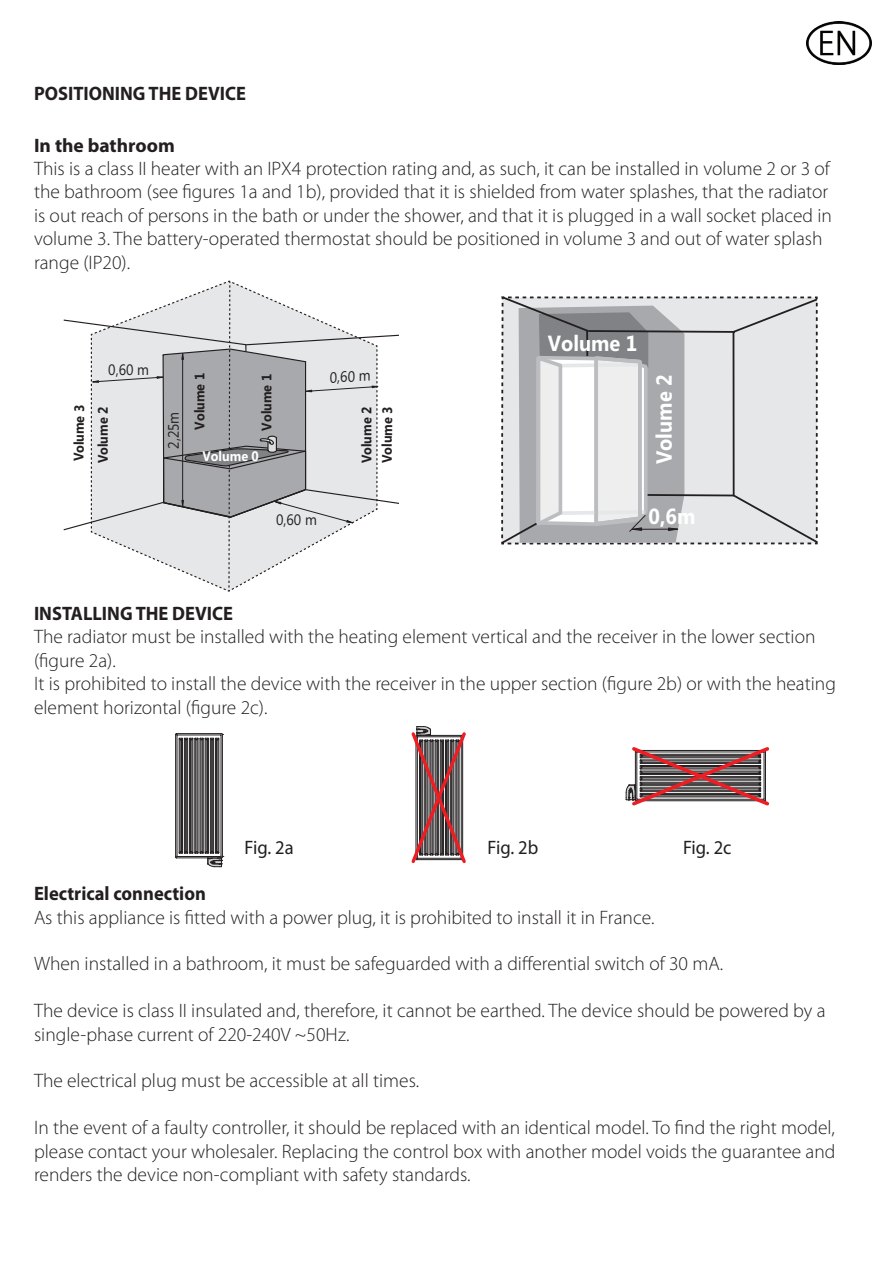
<style>
.page{position:relative;width:893px;height:1263px;background:#fff}
.page>*{position:absolute;margin:0;border:0;box-sizing:border-box;transform-origin:0 0}
.t1{font:700 21.9px "Segoe";color:#fff;scale:.91 1}
.t2{font:300 19.5px/23.4px "Myriad Pro";color:#231f20}
.t3{font:700 19.5px "Myriad Pro";color:#231f20;scale:.95 1}
.t4{font:19.5px "Myriad Pro";color:#231f20;scale:.95 1}
.t5{font:700 19.5px "Myriad Pro";color:#231f20}
.t6{font:15.15px "Segoe";color:#231f20;scale:.91 1}
.t7{font:15px "Segoe";color:#231f20;scale:.92 1}
.t8{font:700 13.8px "Segoe";color:#231f20;scale:.91 1}
.t9{font:700 13.8px "Segoe";color:#fff;scale:.91 1}
</style>
<div class="page">
<img style="left:806px;top:21px;width:66px;height:44px">
<svg style="left:64px;top:280px;width:335px;height:311px"></svg>
<svg style="left:501px;top:296px;width:317px;height:249px;background:#cfd0d2"></svg>
<svg style="left:176px;top:734px;width:46px;height:124px"></svg>
<hr style="left:212px;top:740px;width:1px;height:112px;background:#231f20">
<hr style="left:210px;top:739px;width:1px;height:114px;background:#231f20">
<hr style="left:205px;top:739px;width:1px;height:114px;background:#231f20">
<hr style="left:207px;top:740px;width:1px;height:112px;background:#231f20">
<hr style="left:185px;top:740px;width:1px;height:112px;background:#231f20">
<hr style="left:187px;top:739px;width:1px;height:114px;background:#231f20">
<hr style="left:180px;top:740px;width:1px;height:112px;background:#231f20">
<hr style="left:182px;top:739px;width:1px;height:114px;background:#231f20">
<hr style="left:190px;top:740px;width:1px;height:112px;background:#231f20">
<hr style="left:193px;top:739px;width:1px;height:114px;background:#231f20">
<hr style="left:198px;top:739px;width:1px;height:114px;background:#231f20">
<hr style="left:201px;top:740px;width:1px;height:112px;background:#231f20">
<hr style="left:203px;top:739px;width:1px;height:114px;background:#231f20">
<hr style="left:175px;top:734px;width:1px;height:123px;background:#231f20">
<hr style="left:177px;top:735px;width:1px;height:121px;background:#231f20">
<hr style="left:179px;top:739px;width:1px;height:114px;background:#231f20">
<hr style="left:211px;top:740px;width:1px;height:112px;background:#231f20">
<hr style="left:206px;top:740px;width:1px;height:112px;background:#231f20">
<hr style="left:202px;top:740px;width:1px;height:112px;background:#231f20">
<hr style="left:208px;top:739px;width:1px;height:114px;background:#231f20">
<hr style="left:213px;top:739px;width:1px;height:114px;background:#231f20">
<hr style="left:195px;top:739px;width:1px;height:114px;background:#231f20">
<hr style="left:192px;top:740px;width:1px;height:112px;background:#231f20">
<hr style="left:189px;top:739px;width:1px;height:114px;background:#231f20">
<hr style="left:186px;top:740px;width:1px;height:112px;background:#231f20">
<hr style="left:184px;top:739px;width:1px;height:114px;background:#231f20">
<hr style="left:181px;top:740px;width:1px;height:112px;background:#231f20">
<hr style="left:200px;top:739px;width:1px;height:114px;background:#231f20">
<hr style="left:197px;top:740px;width:1px;height:112px;background:#231f20">
<hr style="left:218px;top:740px;width:1px;height:112px;background:#231f20">
<hr style="left:215px;top:739px;width:1px;height:114px;background:#231f20">
<hr style="left:222px;top:734px;width:1px;height:123px;background:#231f20">
<svg style="left:175px;top:733px;width:48px;height:7px"></svg>
<hr style="left:221px;top:735px;width:1px;height:121px;background:#231f20">
<hr style="left:219px;top:739px;width:1px;height:114px;background:#231f20">
<hr style="left:216px;top:740px;width:1px;height:112px;background:#231f20">
<svg style="left:175px;top:851px;width:49px;height:16px"></svg>
<svg style="left:626px;top:747px;width:144px;height:59px"></svg>
<svg style="left:411px;top:726px;width:55px;height:137px"></svg>
<p class="t3" style="left:34px;top:80px;width:225px">POSITIONING THE DEVICE</p>
<p class="t5" style="left:34px;top:132px;width:142px">In the bathroom</p>
<p class="t2" style="left:34px;top:157px;width:799px">This is a class II heater with an IPX4 protection rating and, as such, it can be installed in volume 2 or 3 of the bathroom (see figures 1a and 1b), provided that it is shielded from water splashes, that the radiator is out reach of persons in the bath or under the shower, and that it is plugged in a wall socket placed in volume 3. The battery-operated thermostat should be positioned in volume 3 and out of water splash range (IP20).</p>
<p class="t6" style="left:108px;top:359px;width:46px">0,60 m</p>
<p class="t7" style="left:329px;top:367px;width:46px;rotate:-3deg">0,60 m</p>
<p class="t8" style="left:190px;top:430px;width:64px;rotate:-90deg">Volume 1</p>
<p class="t9" style="left:202px;top:447px;width:64px">Volume 0</p>
<p class="t8" style="left:257px;top:430px;width:64px;rotate:-90deg">Volume 1</p>
<p class="t8" style="left:69px;top:461px;width:64px;rotate:-89deg">Volume 3</p>
<p class="t8" style="left:377px;top:463px;width:64px;rotate:-89deg">Volume 3</p>
<p class="t8" style="left:93px;top:463px;width:64px;rotate:-90deg">Volume 2</p>
<p class="t8" style="left:357px;top:463px;width:64px;rotate:-90deg">Volume 2</p>
<p class="t6" style="left:163px;top:449px;width:42px;rotate:-90deg">2,25m</p>
<p class="t6" style="left:276px;top:510px;width:46px">0,60 m</p>
<p class="t1" style="left:548px;top:327px;width:100px">Volume 1</p>
<p class="t1" style="left:649px;top:464px;width:100px;rotate:-90deg">Volume 2</p>
<p class="t1" style="left:649px;top:501px;width:53px">0,6m</p>
<p class="t3" style="left:34px;top:601px;width:211px">INSTALLING THE DEVICE</p>
<p class="t2" style="left:34px;top:625px;width:803px">The radiator must be installed with the heating element vertical and the receiver in the lower section (figure 2a).<br>It is prohibited to install the device with the receiver in the upper section (figure 2b) or with the heating element horizontal (figure 2c).</p>
<p class="t4" style="left:244px;top:835px;width:53px">Fig. 2a</p>
<p class="t4" style="left:487px;top:835px;width:55px">Fig. 2b</p>
<p class="t4" style="left:683px;top:835px;width:53px">Fig. 2c</p>
<p class="t3" style="left:34px;top:881px;width:182px">Electrical connection</p>
<p class="t2" style="left:34px;top:905px;width:622px">As this appliance is fitted with a power plug, it is prohibited to install it in France.</p>
<p class="t2" style="left:34px;top:952px;width:691px">When installed in a bathroom, it must be safeguarded with a differential switch of 30 mA.</p>
<p class="t2" style="left:34px;top:999px;width:793px">The device is class II insulated and, therefore, it cannot be earthed. The device should be powered by a single-phase current of 220-240V ~50Hz.</p>
<p class="t2" style="left:34px;top:1069px;width:387px">The electrical plug must be accessible at all times.</p>
<p class="t2" style="left:34px;top:1116px;width:803px;text-align:justify">In the event of a faulty controller, it should be replaced with an identical model. To find the right model, please contact your wholesaler. Replacing the control box with another model voids the guarantee and renders the device non-compliant with safety standards.</p>
</div>
